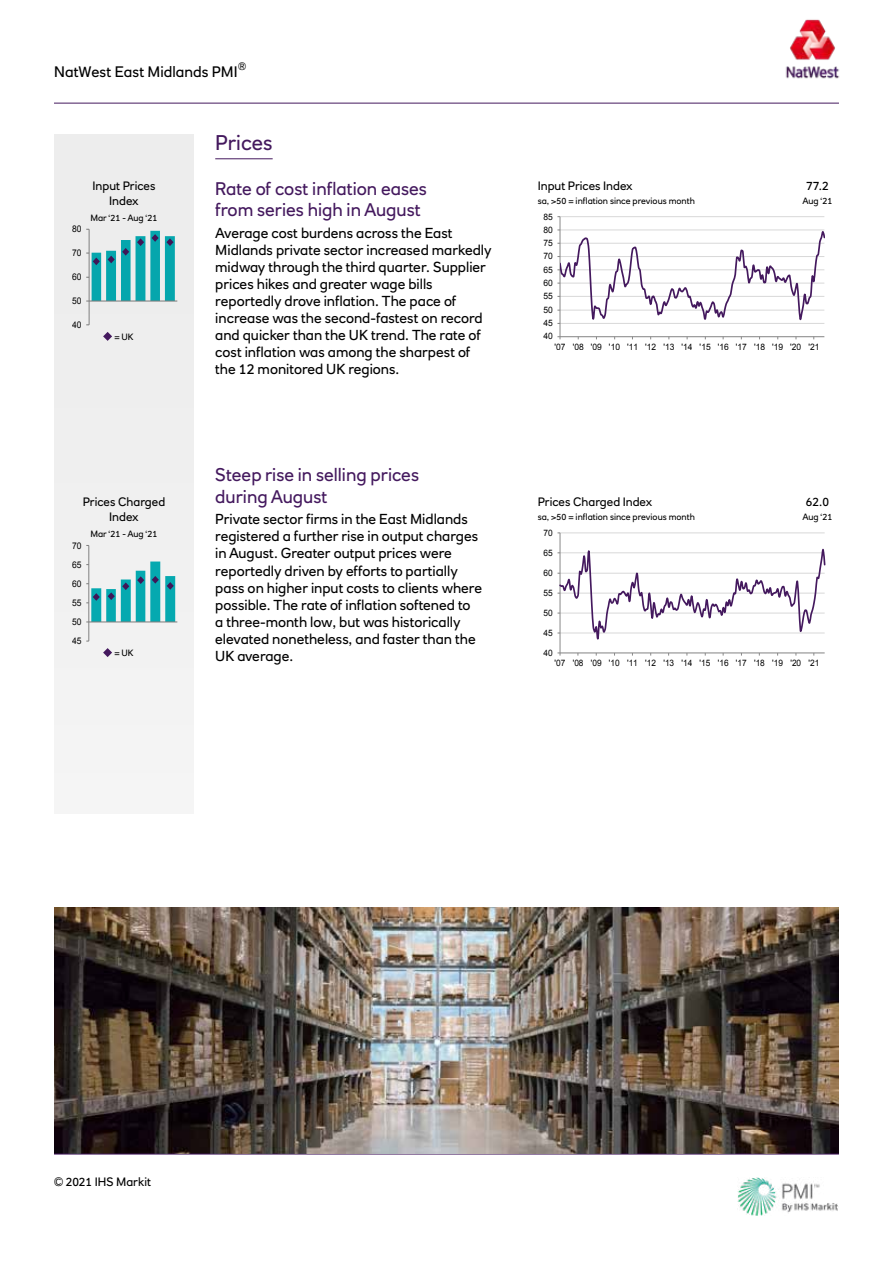
<style>
.page{position:relative;width:893px;height:1263px;background:#fff}
.page>*{position:absolute;margin:0;border:0;box-sizing:border-box;transform-origin:0 0}
.t1{font:21px "RN House Sans";color:#44195e}
.t2{font:18px/21.6px "RN House Sans";color:#44195e}
.t3{font:15px "RN House Sans";letter-spacing:.005em;color:#000}
.t4{font:14.25px/17.1px "RN House Sans";color:#000}
.t5{font:12px/14.4px "RN House Sans";color:#000;text-align:center}
.t6{font:10.5px "RN House Sans";color:#000}
.t7{font:9.15px "Arial";letter-spacing:-.015em;color:#000;scale:.93 1}
.t8{font:9.15px "Arial";letter-spacing:-.015em;color:#000;scale:.92 1}
.t9{font:9px "RN House Sans";color:#000}
.t10{font:8.85px "Arial";letter-spacing:-.005em;color:#000;scale:.96 1}
.t11{font:8.85px "Arial";letter-spacing:-.005em;color:#000;scale:.94 1}
</style>
<div class="page">
<hr style="left:54px;top:103px;width:785px;height:1px;background:#44195e">
<img style="left:737px;top:1177px;width:101px;height:38px">
<hr style="left:54px;top:1154px;width:785px;height:1px;background:#44195e">
<img style="left:785px;top:19px;width:55px;height:60px">
<div style="left:54px;top:134px;width:140px;height:680px;background:#ededed"></div>
<hr style="left:215px;top:159px;width:58px;height:1px;background:#44195e">
<hr style="left:560px;top:216px;width:264px;height:1px;background:#d9d9d9">
<hr style="left:560px;top:217px;width:1px;height:120px;background:#868686">
<hr style="left:560px;top:336px;width:264px;height:1px;background:#868686">
<svg style="left:557px;top:229px;width:268px;height:95px"></svg>
<hr style="left:89px;top:229px;width:1px;height:96px;background:#868686">
<hr style="left:89px;top:301px;width:88px;height:1px;background:#868686">
<svg style="left:86px;top:229px;width:89px;height:73px"></svg>
<hr style="left:560px;top:532px;width:265px;height:1px;background:#d9d9d9">
<hr style="left:560px;top:533px;width:1px;height:120px;background:#868686">
<hr style="left:560px;top:652px;width:265px;height:1px;background:#868686">
<svg style="left:557px;top:652px;width:4px;height:4px"></svg>
<svg style="left:557px;top:549px;width:268px;height:91px"></svg>
<hr style="left:88px;top:545px;width:1px;height:96px;background:#868686">
<hr style="left:89px;top:622px;width:88px;height:1px;background:#868686">
<svg style="left:86px;top:561px;width:89px;height:62px"></svg>
<img style="left:54px;top:907px;width:785px;height:247px">
<svg style="left:103px;top:332px;width:9px;height:9px"></svg>
<svg style="left:103px;top:648px;width:9px;height:9px"></svg>
<p class="t6" style="left:238px;top:62px;width:10px">®</p>
<p class="t3" style="left:54px;top:66px;width:185px">NatWest East Midlands PMI</p>
<p class="t5" style="left:93px;top:180px;width:64px">Input Prices<br>Index</p>
<p class="t8" style="left:72px;top:226px;width:12px">80</p>
<p class="t8" style="left:72px;top:250px;width:12px">70</p>
<p class="t8" style="left:72px;top:273px;width:12px">60</p>
<p class="t8" style="left:72px;top:297px;width:12px">50</p>
<p class="t8" style="left:72px;top:321px;width:12px">40</p>
<p class="t9" style="left:90px;top:214px;width:69px">Mar ‘21 - Aug ‘21</p>
<p class="t9" style="left:114px;top:333px;width:21px">= UK</p>
<p class="t5" style="left:83px;top:496px;width:84px">Prices Charged<br>Index</p>
<p class="t7" style="left:72px;top:542px;width:12px">70</p>
<p class="t7" style="left:72px;top:561px;width:12px">65</p>
<p class="t7" style="left:72px;top:580px;width:12px">60</p>
<p class="t7" style="left:72px;top:599px;width:12px">55</p>
<p class="t7" style="left:72px;top:618px;width:12px">50</p>
<p class="t7" style="left:72px;top:638px;width:12px">45</p>
<p class="t9" style="left:90px;top:530px;width:69px">Mar ‘21 - Aug ‘21</p>
<p class="t9" style="left:114px;top:649px;width:21px">= UK</p>
<h1 class="t1" style="left:215px;top:134px;width:59px">Prices</h1>
<p class="t2" style="left:215px;top:179px;width:213px">Rate of cost inflation eases from series high in August</p>
<p class="t4" style="left:215px;top:225px;width:278px">Average cost burdens across the East Midlands private sector increased markedly midway through the third quarter. Supplier prices hikes and greater wage bills reportedly drove inflation. The pace of increase was the second-fastest on record and quicker than the UK trend. The rate of cost inflation was among the sharpest of the 12 monitored UK regions.</p>
<p class="t2" style="left:215px;top:466px;width:205px">Steep rise in selling prices during August</p>
<p class="t4" style="left:215px;top:512px;width:268px">Private sector firms in the East Midlands registered a further rise in output charges in August. Greater output prices were reportedly driven by efforts to partially pass on higher input costs to clients where possible. The rate of inflation softened to a three-month low, but was historically elevated nonetheless, and faster than the UK average.</p>
<p class="t5" style="left:538px;top:180px;width:97px">Input Prices Index</p>
<p class="t9" style="left:538px;top:197px;width:159px">sa, &gt;50 = inflation since previous month</p>
<p class="t10" style="left:543px;top:213px;width:11px">85</p>
<p class="t10" style="left:543px;top:226px;width:11px">80</p>
<p class="t10" style="left:543px;top:240px;width:11px">75</p>
<p class="t10" style="left:543px;top:253px;width:11px">70</p>
<p class="t10" style="left:543px;top:266px;width:11px">65</p>
<p class="t10" style="left:543px;top:280px;width:11px">60</p>
<p class="t10" style="left:543px;top:293px;width:11px">55</p>
<p class="t10" style="left:543px;top:306px;width:11px">50</p>
<p class="t10" style="left:543px;top:320px;width:11px">45</p>
<p class="t10" style="left:543px;top:333px;width:11px">40</p>
<p class="t5" style="left:806px;top:180px;width:24px">77.2</p>
<p class="t9" style="left:802px;top:197px;width:32px">Aug ‘21</p>
<p class="t10" style="left:555px;top:343px;width:277px">'07 '08 '09 '10 '11 '12 '13 '14 '15 '16 '17 '18 '19 '20 '21</p>
<p class="t5" style="left:538px;top:496px;width:116px">Prices Charged Index</p>
<p class="t9" style="left:538px;top:513px;width:159px">sa, &gt;50 = inflation since previous month</p>
<p class="t11" style="left:543px;top:529px;width:11px">70</p>
<p class="t11" style="left:543px;top:549px;width:11px">65</p>
<p class="t11" style="left:543px;top:569px;width:11px">60</p>
<p class="t11" style="left:543px;top:589px;width:11px">55</p>
<p class="t11" style="left:543px;top:609px;width:11px">50</p>
<p class="t11" style="left:543px;top:629px;width:11px">45</p>
<p class="t11" style="left:543px;top:649px;width:11px">40</p>
<p class="t5" style="left:806px;top:496px;width:25px">62.0</p>
<p class="t9" style="left:802px;top:513px;width:32px">Aug ‘21</p>
<p class="t11" style="left:554px;top:660px;width:283px">'07 '08 '09 '10 '11 '12 '13 '14 '15 '16 '17 '18 '19 '20 '21</p>
<p class="t5" style="left:54px;top:1176px;width:99px">© 2021 IHS Markit</p>
</div>
